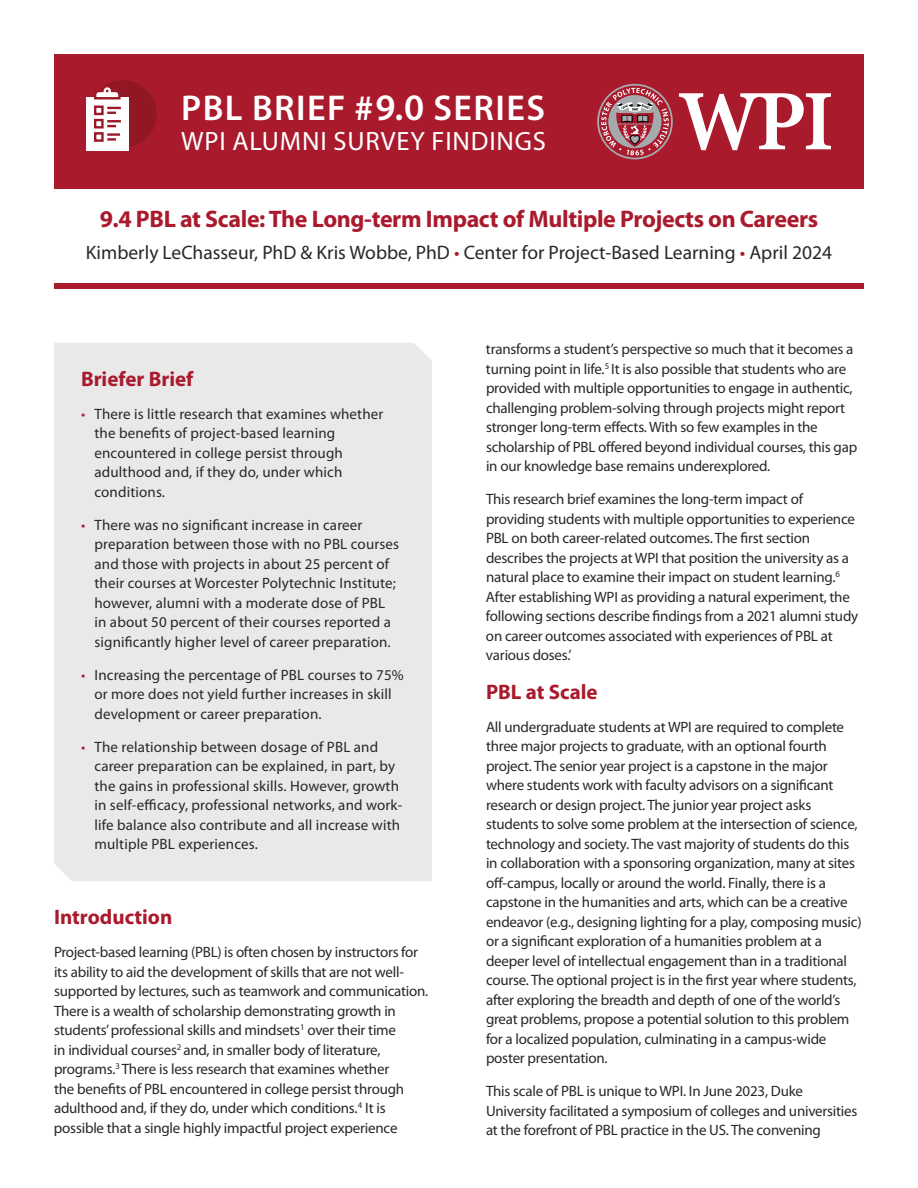
<style>
.page{position:relative;width:918px;height:1188px;background:#fff}
.page>*{position:absolute;margin:0;border:0;box-sizing:border-box;transform-origin:0 0}
.t1{font:600 36px "Myriad Pro";letter-spacing:.04em;color:#fff}
.t2{font:26.55px "Myriad Pro";letter-spacing:.03em;color:#fff}
.t3{font:700 24px "Myriad Pro";letter-spacing:-.015em;color:#a91a2d}
.t4{font:700 21px "Myriad Pro";color:#a91a2d}
.t5{font:19.5px "Myriad Pro";color:#292829}
.t6{font:15px/19.5px "Myriad Pro";letter-spacing:-.015em;color:#292829}
.t7{font:15px/19.5px "Myriad Pro";letter-spacing:.01em;color:#292829}
.s1{font-size:37.5px}
.s2{color:#a91a2d}
.s3{color:#aa2132}
</style>
<div class="page">
<div style="left:54px;top:343px;width:378px;height:538px;background:#e9e9e9"></div>
<div style="left:54px;top:54px;width:810px;height:135px;background:#a91a2d"></div>
<svg style="left:597px;top:84px;width:76px;height:75px"></svg>
<svg style="left:679px;top:93px;width:152px;height:57px"></svg>
<svg style="left:599px;top:86px;width:72px;height:72px"></svg>
<div style="left:54px;top:283px;width:810px;height:6px;background:#a91a2d"></div>
<div style="left:89px;top:80px;width:68px;height:68px;background:#921724;border-radius:50%"></div>
<div style="left:87px;top:97px;width:42px;height:53px;background:#fff"></div>
<svg style="left:94px;top:85px;width:27px;height:57px"></svg>
<h1 class="t1" style="left:181px;top:85px;width:365px">PBL BRIEF #<span class="s1">9.0</span> SERIES</h1>
<h2 class="t2" style="left:181px;top:125px;width:366px">WPI ALUMNI SURVEY FINDINGS</h2>
<h3 class="t3" style="left:100px;top:203px;width:720px">9.4 PBL at Scale: The Long-term Impact of Multiple Projects on Careers</h3>
<h3 class="t5" style="left:86px;top:241px;width:748px">Kimberly LeChasseur, PhD &amp; Kris Wobbe, PhD <span class="s2">•</span> Center for Project-Based Learning <span class="s2">•</span> April 2024</h3>
<h3 class="t4" style="left:81px;top:365px;width:114px">Briefer Brief</h3>
<p class="t7" style="left:94px;top:404px;width:290px;text-indent:-14px"><span class="s3">•</span> There is little research that examines whether the benefits of project-based learning encountered in college persist through adulthood and, if they do, under which conditions.</p>
<p class="t7" style="left:94px;top:515px;width:306px;text-indent:-14px"><span class="s3">•</span> There was no significant increase in career preparation between those with no PBL courses and those with projects in about 25 percent of their courses at Worcester Polytechnic Institute; however, alumni with a moderate dose of PBL in about 50 percent of their courses reported a significantly higher level of career preparation.</p>
<p class="t7" style="left:94px;top:665px;width:311px;text-indent:-14px"><span class="s3">•</span> Increasing the percentage of PBL courses to 75% or more does not yield further increases in skill development or career preparation.</p>
<p class="t7" style="left:94px;top:737px;width:309px;text-indent:-14px"><span class="s3">•</span> The relationship between dosage of PBL and career preparation can be explained, in part, by the gains in professional skills. However, growth in self-efficacy, professional networks, and work&shy;life balance also contribute and all increase with multiple PBL experiences.</p>
<h3 class="t4" style="left:54px;top:903px;width:120px">Introduction</h3>
<p class="t6" style="left:54px;top:942px;width:376px">Project-based learning (PBL) is often chosen by instructors for its ability to aid the development of skills that are not well&shy;supported by lectures, such as teamwork and communication.<br>There is a wealth of scholarship demonstrating growth in students’ professional skills and mindsets<sup>1</sup> over their time<br>in individual courses<sup>2</sup> and, in smaller body of literature, programs.<sup>3</sup> There is less research that examines whether<br>the benefits of PBL encountered in college persist through adulthood and, if they do, under which conditions.<sup>4</sup> It is possible that a single highly impactful project experience</p>
<p class="t6" style="left:486px;top:339px;width:373px">transforms a student’s perspective so much that it becomes a turning point in life.<sup>5</sup> It is also possible that students who are provided with multiple opportunities to engage in authentic, challenging problem-solving through projects might report stronger long-term effects. With so few examples in the scholarship of PBL offered beyond individual courses, this gap in our knowledge base remains underexplored.</p>
<p class="t6" style="left:486px;top:489px;width:374px">This research brief examines the long-term impact of providing students with multiple opportunities to experience PBL on both career-related outcomes. The first section describes the projects at WPI that position the university as a natural place to examine their impact on student learning.<sup>6<br></sup>After establishing WPI as providing a natural experiment, the following sections describe findings from a 2021 alumni study on career outcomes associated with experiences of PBL at various doses.’</p>
<h3 class="t4" style="left:486px;top:678px;width:113px">PBL at Scale</h3>
<p class="t6" style="left:486px;top:717px;width:377px">All undergraduate students at WPI are required to complete three major projects to graduate, with an optional fourth project. The senior year project is a capstone in the major where students work with faculty advisors on a significant research or design project. The junior year project asks students to solve some problem at the intersection of science, technology and society. The vast majority of students do this in collaboration with a sponsoring organization, many at sites off-campus, locally or around the world. Finally, there is a capstone in the humanities and arts, which can be a creative endeavor (e.g., designing lighting for a play, composing music) or a significant exploration of a humanities problem at a deeper level of intellectual engagement than in a traditional course. The optional project is in the first year where students, after exploring the breadth and depth of one of the world’s great problems, propose a potential solution to this problem for a localized population, culminating in a campus-wide poster presentation.</p>
<p class="t6" style="left:486px;top:1081px;width:373px">This scale of PBL is unique to WPI. In June 2023, Duke<br>University facilitated a symposium of colleges and universities at the forefront of PBL practice in the US. The convening</p>
</div>
